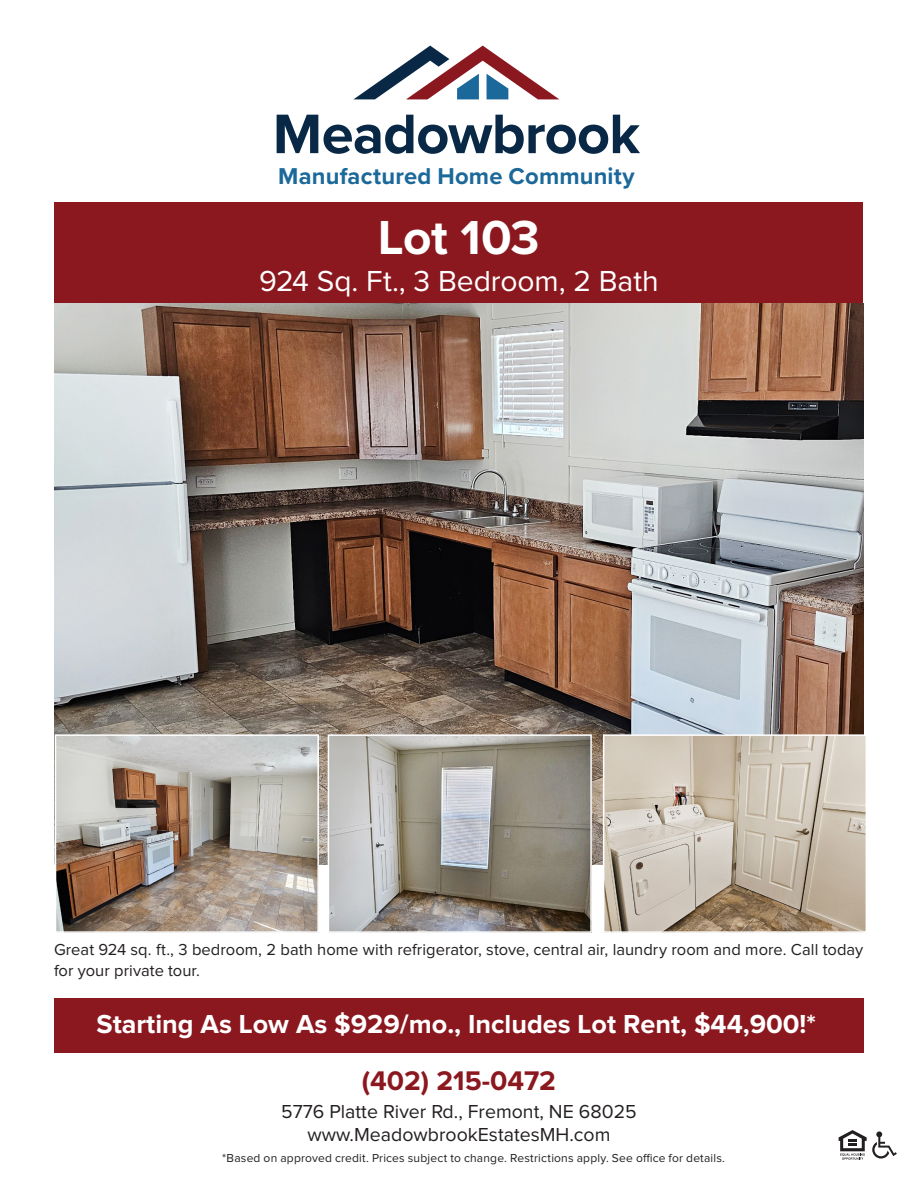
<style>
.page{position:relative;width:918px;height:1188px;background:#fff}
.page>*{position:absolute;margin:0;border:0;box-sizing:border-box;transform-origin:0 0}
.t1{font:700 57.75px "Proxima Nova";letter-spacing:-.015em;color:#082846}
.t2{font:700 49.5px "Proxima Nova";letter-spacing:-.01em;color:#fff}
.t3{font:30px "Proxima Nova";letter-spacing:-.005em;color:#fff}
.t4{font:700 27.9px "Proxima Nova";color:#8c181f}
.t5{font:700 27px "Proxima Nova";color:#fff}
.t6{font:700 23.7px "Proxima Nova";letter-spacing:.01em;color:#1b689a}
.t7{font:19.5px "Proxima Nova";color:#231f20}
.t8{font:16.5px/21px "Proxima Nova";letter-spacing:.005em;color:#231f20}
.t9{font:12px "Proxima Nova";letter-spacing:.015em;color:#231f20}
</style>
<div class="page">
<div style="left:55px;top:202px;width:808px;height:102px;background:#8c181f"></div>
<svg style="left:354px;top:46px;width:205px;height:53px"></svg>
<img style="left:55px;top:304px;width:809px;height:561px">
<svg style="left:839px;top:1130px;width:58px;height:30px"></svg>
<div style="left:55px;top:998px;width:809px;height:54px;background:#8c181f"></div>
<img style="left:58px;top:737px;width:258px;height:193px">
<div style="left:55px;top:734px;width:264px;height:199px;border:2px solid #fff"></div>
<img style="left:331px;top:737px;width:258px;height:193px">
<div style="left:328px;top:734px;width:264px;height:199px;border:2px solid #fff"></div>
<img style="left:606px;top:737px;width:258px;height:193px">
<div style="left:603px;top:734px;width:264px;height:199px;border:2px solid #fff"></div>
<p class="t1" style="left:273px;top:91px;width:369px">Meadowbrook</p>
<p class="t6" style="left:278px;top:158px;width:358px">Manufactured Home Community</p>
<p class="t2" style="left:378px;top:209px;width:163px">Lot 103</p>
<p class="t3" style="left:259px;top:267px;width:401px">924 Sq. Ft., 3 Bedroom, 2 Bath</p>
<p class="t8" style="left:54px;top:940px;width:811px">Great 924 sq. ft., 3 bedroom, 2 bath home with refrigerator, stove, central air, laundry room and more. Call today for your private tour.</p>
<p class="t5" style="left:97px;top:1009px;width:721px">Starting As Low As $929/mo., Includes Lot Rent, $44,900!*</p>
<p class="t4" style="left:362px;top:1064px;width:196px">(402) 215-0472</p>
<p class="t7" style="left:281px;top:1102px;width:357px">5776 Platte River Rd., Fremont, NE 68025</p>
<p class="t7" style="left:308px;top:1126px;width:304px">www.MeadowbrookEstatesMH.com</p>
<p class="t9" style="left:222px;top:1153px;width:504px">*Based on approved credit. Prices subject to change. Restrictions apply. See office for details.</p>
</div>
